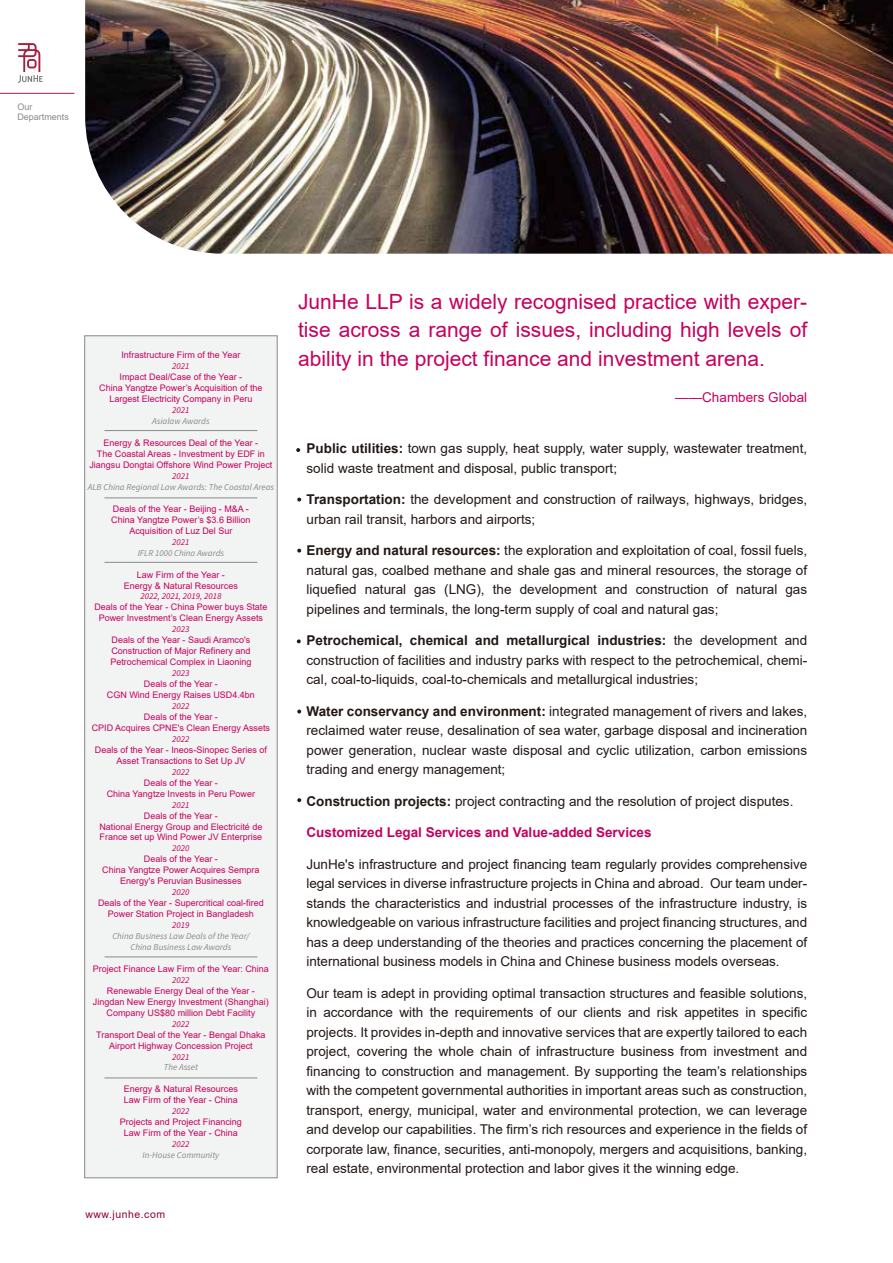
<style>
.page{position:relative;width:893px;height:1263px;background:#fff}
.page>*{position:absolute;margin:0;border:0;box-sizing:border-box;transform-origin:0 0}
.t1{font:21px/28.5px "Arial";color:#c7005c;text-align:justify}
.t2{font:13.5px/19.5px "Arial";color:#221815;text-align:justify}
.t3{font:700 13.5px "Arial";color:#c7005c}
.t4{font:13.5px "Arial";color:#c7005c}
.t5{font:10.5px "Arial";letter-spacing:.05em;color:#930038}
.t6{font:9px/10.9px "Arial";color:#c7005c;text-align:center}
.t7{font:italic 9px/10.9px "Source Sans Pro";color:#898989;text-align:center}
.t8{font:italic 9px "Source Sans Pro";color:#c7005c}
.t9{font:9px/10.8px "Arial";color:#898989}
.s1{font-weight:700}
</style>
<div class="page">
<img style="left:85px;top:0;width:808px;height:254px">
<svg style="left:297px;top:498px;width:4px;height:3px"></svg>
<svg style="left:297px;top:639px;width:4px;height:4px"></svg>
<svg style="left:297px;top:710px;width:4px;height:3px"></svg>
<svg style="left:297px;top:798px;width:4px;height:4px"></svg>
<svg style="left:296px;top:448px;width:4px;height:4px"></svg>
<div style="left:84px;top:335px;width:193px;height:843px;background:#f2f3f3;border:1px solid #898989"></div>
<hr style="left:104px;top:562px;width:153px;height:1px;background:#898989">
<hr style="left:104px;top:498px;width:153px;height:1px;background:#898989">
<hr style="left:104px;top:1078px;width:153px;height:1px;background:#898989">
<hr style="left:104px;top:957px;width:153px;height:1px;background:#898989">
<hr style="left:104px;top:430px;width:153px;height:1px;background:#898989">
<svg style="left:297px;top:549px;width:4px;height:4px"></svg>
<svg style="left:18px;top:43px;width:25px;height:40px"></svg>
<hr style="left:0;top:93px;width:74px;height:1px;background:#a71e41">
<p class="t9" style="left:17px;top:101px;width:53px">Our<br>Departments</p>
<p class="t6" style="left:121px;top:350px;width:121px">Infrastructure Firm of the Year</p>
<p class="t8" style="left:172px;top:361px;width:19px">2021</p>
<p class="t6" style="left:99px;top:372px;width:165px">Impact Deal/Case of the Year -<br>China Yangtze Power’s Acquisition of the<br>Largest Electricity Company in Peru</p>
<p class="t8" style="left:172px;top:405px;width:19px">2021</p>
<p class="t7" style="left:152px;top:416px;width:59px">Asialaw Awards</p>
<p class="t6" style="left:89px;top:437px;width:184px">Energy &amp; Resources Deal of the Year -<br>The Coastal Areas - Investment by EDF in<br>Jiangsu Dongtai Offshore Wind Power Project</p>
<p class="t8" style="left:172px;top:470px;width:19px">2021</p>
<p class="t7" style="left:88px;top:481px;width:188px">ALB China Regional Law Awards: The Coastal Areas</p>
<p class="t6" style="left:111px;top:503px;width:141px">Deals of the Year - Beijing - M&amp;A -<br>China Yangtze Power’s $3.6 Billion<br>Acquisition of Luz Del Sur</p>
<p class="t8" style="left:172px;top:536px;width:19px">2021</p>
<p class="t7" style="left:138px;top:547px;width:88px">IFLR 1000 China Awards</p>
<p class="t6" style="left:124px;top:569px;width:116px">Law Firm of the Year -<br>Energy &amp; Natural Resources</p>
<p class="t8" style="left:141px;top:591px;width:82px">2022, 2021, 2019, 2018</p>
<p class="t6" style="left:94px;top:602px;width:175px">Deals of the Year - China Power buys State<br>Power Investment’s Clean Energy Assets</p>
<p class="t8" style="left:172px;top:624px;width:19px">2023</p>
<p class="t6" style="left:110px;top:634px;width:143px;text-align:left">Deals of the Year - Saudi Aramco's<br>Construction of Major Refinery and<br>Petrochemical Complex in Liaoning</p>
<p class="t8" style="left:172px;top:668px;width:19px">2023</p>
<p class="t6" style="left:107px;top:678px;width:150px">Deals of the Year -<br>CGN Wind Energy Raises USD4.4bn</p>
<p class="t8" style="left:172px;top:700px;width:19px">2022</p>
<p class="t6" style="left:92px;top:711px;width:180px">Deals of the Year -<br>CPID Acquires CPNE's Clean Energy Assets</p>
<p class="t8" style="left:172px;top:733px;width:19px">2022</p>
<p class="t6" style="left:95px;top:744px;width:174px">Deals of the Year - Ineos-Sinopec Series of<br>Asset Transactions to Set Up JV</p>
<p class="t8" style="left:172px;top:766px;width:19px">2022</p>
<p class="t6" style="left:107px;top:777px;width:150px">Deals of the Year -<br>China Yangtze Invests in Peru Power</p>
<p class="t8" style="left:172px;top:799px;width:19px">2021</p>
<p class="t6" style="left:99px;top:810px;width:165px">Deals of the Year -<br>National Energy Group and Electricité de<br>France set up Wind Power JV Enterprise</p>
<p class="t8" style="left:172px;top:843px;width:19px">2020</p>
<p class="t6" style="left:102px;top:854px;width:159px">Deals of the Year -<br>China Yangtze Power Acquires Sempra<br>Energy's Peruvian Businesses</p>
<p class="t8" style="left:172px;top:887px;width:19px">2020</p>
<p class="t6" style="left:98px;top:897px;width:167px">Deals of the Year - Supercritical coal-fired<br>Power Station Project in Bangladesh</p>
<p class="t8" style="left:172px;top:919px;width:19px">2019</p>
<p class="t7" style="left:112px;top:930px;width:139px">China Business Law Deals of the Year/<br>China Business Law Awards</p>
<p class="t6" style="left:93px;top:963px;width:178px">Project Finance Law Firm of the Year: China</p>
<p class="t8" style="left:172px;top:974px;width:19px">2022</p>
<p class="t6" style="left:93px;top:985px;width:178px">Renewable Energy Deal of the Year -<br>Jingdan New Energy Investment (Shanghai)<br>Company US$80 million Debt Facility</p>
<p class="t8" style="left:172px;top:1018px;width:19px">2022</p>
<p class="t6" style="left:96px;top:1029px;width:171px">Transport Deal of the Year - Bengal Dhaka<br>Airport Highway Concession Project</p>
<p class="t8" style="left:172px;top:1051px;width:19px">2021</p>
<p class="t7" style="left:164px;top:1062px;width:36px">The Asset</p>
<p class="t6" style="left:124px;top:1084px;width:116px;text-align:left">Energy &amp; Natural Resources<br>Law Firm of the Year - China</p>
<p class="t8" style="left:172px;top:1106px;width:19px">2022</p>
<p class="t6" style="left:120px;top:1116px;width:124px">Projects and Project Financing<br>Law Firm of the Year - China</p>
<p class="t8" style="left:172px;top:1138px;width:19px">2022</p>
<p class="t7" style="left:142px;top:1150px;width:78px">In-House Community</p>
<p class="t5" style="left:85px;top:1207px;width:81px">www.junhe.com</p>
<h1 class="t1" style="left:298px;top:287px;width:511px">JunHe LLP is a widely recognised practice with exper&shy;tise across a range of issues, including high levels of ability in the project finance and investment arena.</h1>
<p class="t4" style="left:675px;top:388px;width:134px">——Chambers Global</p>
<p class="t2" style="left:306px;top:439px;width:502px"><span class="s1">Public utilities:</span> town gas supply, heat supply, water supply, wastewater treatment, solid waste treatment and disposal, public transport;</p>
<p class="t2" style="left:306px;top:490px;width:502px"><span class="s1">Transportation:</span> the development and construction of railways, highways, bridges, urban rail transit, harbors and airports;</p>
<p class="t2" style="left:306px;top:541px;width:502px"><span class="s1">Energy and natural resources:</span> the exploration and exploitation of coal, fossil fuels, natural gas, coalbed methane and shale gas and mineral resources, the storage of liquefied natural gas (LNG), the development and construction of natural gas pipelines and terminals, the long-term supply of coal and natural gas;</p>
<p class="t2" style="left:306px;top:631px;width:502px"><span class="s1">Petrochemical, chemical and metallurgical industries:</span> the development and construction of facilities and industry parks with respect to the petrochemical, chemi&shy;cal, coal-to-liquids, coal-to-chemicals and metallurgical industries;</p>
<p class="t2" style="left:306px;top:701px;width:502px"><span class="s1">Water conservancy and environment:</span> integrated management of rivers and lakes, reclaimed water reuse, desalination of sea water, garbage disposal and incineration power generation, nuclear waste disposal and cyclic utilization, carbon emissions trading and energy management;</p>
<p class="t2" style="left:306px;top:791px;width:488px"><span class="s1">Construction projects:</span> project contracting and the resolution of project disputes.</p>
<p class="t3" style="left:306px;top:823px;width:347px">Customized Legal Services and Value-added Services</p>
<p class="t2" style="left:306px;top:854px;width:502px">JunHe's infrastructure and project financing team regularly provides comprehensive legal services in diverse infrastructure projects in China and abroad. Our team under&shy;stands the characteristics and industrial processes of the infrastructure industry, is knowledgeable on various infrastructure facilities and project financing structures, and has a deep understanding of the theories and practices concerning the placement of international business models in China and Chinese business models overseas.</p>
<p class="t2" style="left:306px;top:983px;width:502px">Our team is adept in providing optimal transaction structures and feasible solutions, in accordance with the requirements of our clients and risk appetites in specific projects. It provides in-depth and innovative services that are expertly tailored to each project, covering the whole chain of infrastructure business from investment and financing to construction and management. By supporting the team’s relationships with the competent governmental authorities in important areas such as construction, transport, energy, municipal, water and environmental protection, we can leverage and develop our capabilities. The firm’s rich resources and experience in the fields of corporate law, finance, securities, anti-monopoly, mergers and acquisitions, banking, real estate, environmental protection and labor gives it the winning edge.</p>
</div>
